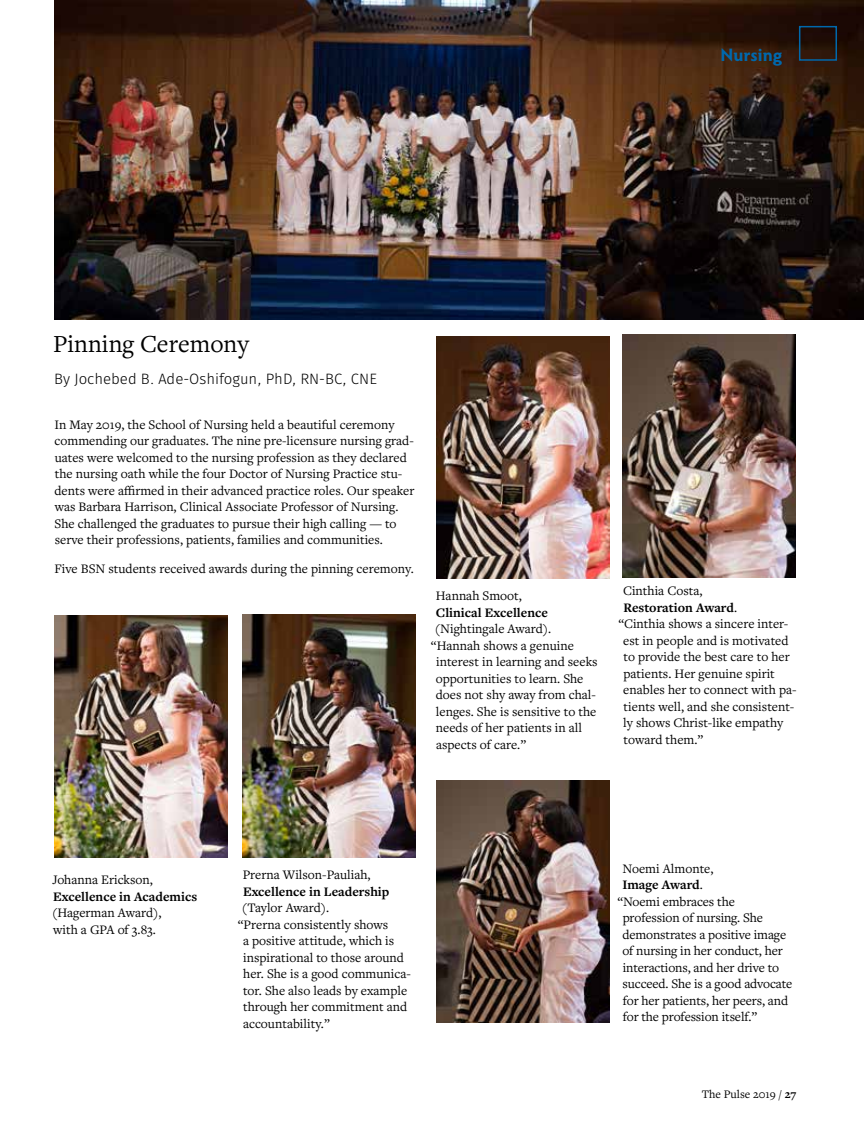
<style>
.page{position:relative;width:864px;height:1134px;background:#fff}
.page>*{position:absolute;margin:0;border:0;box-sizing:border-box;transform-origin:0 0}
.t1{font:25.5px "Freight Text Pro";color:#000}
.t2{font:700 18px "Hypatia Sans Pro";color:#0068ac}
.t3{font:15px "Fira Sans OT Light";color:#000}
.t4{font:13.5px/16.5px "Freight Text Pro";color:#000}
.t5{font:700 13.5px "Freight Text Pro";color:#000}
.t6{font:12px "Freight Text Pro";color:#000}
.s1{font-weight:400}
.s2{font-weight:700}
</style>
<div class="page">
<img style="left:54px;top:0;width:810px;height:319px">
<div style="left:799px;top:26px;width:38px;height:35px;border:2px solid #0068ac"></div>
<img style="left:623px;top:335px;width:173px;height:243px">
<img style="left:437px;top:336px;width:172px;height:243px">
<img style="left:437px;top:780px;width:172px;height:243px">
<img style="left:242px;top:615px;width:173px;height:243px">
<img style="left:55px;top:615px;width:172px;height:243px">
<h2 class="t2" style="left:721px;top:42px;width:63px">Nursing</h2>
<h1 class="t1" style="left:53px;top:327px;width:197px">Pinning Ceremony</h1>
<p class="t3" style="left:54px;top:368px;width:324px">By Jochebed B. Ade-Oshifogun, PhD, RN-BC, CNE</p>
<p class="t4" style="left:54px;top:416px;width:362px">In May 2019, the School of Nursing held a beautiful ceremony commending our graduates. The nine pre-licensure nursing grad&shy;uates were welcomed to the nursing profession as they declared the nursing oath while the four Doctor of Nursing Practice stu&shy;dents were affirmed in their advanced practice roles. Our speaker was Barbara Harrison, Clinical Associate Professor of Nursing.<br>She challenged the graduates to pursue their high calling — to serve their professions, patients, families and communities.</p>
<p class="t4" style="left:54px;top:560px;width:361px">Five BSN students received awards during the pinning ceremony.</p>
<p class="t4" style="left:436px;top:587px;width:88px">Hannah Smoot,</p>
<p class="t5" style="left:436px;top:604px;width:114px">Clinical Excellence</p>
<p class="t4" style="left:435px;top:620px;width:118px">(Nightingale Award).</p>
<p class="t4" style="left:431px;top:637px;width:144px">“Hannah shows a genuine</p>
<p class="t4" style="left:436px;top:653px;width:163px">interest in learning and seeks</p>
<p class="t4" style="left:436px;top:670px;width:149px">opportunities to learn. She</p>
<p class="t4" style="left:436px;top:686px;width:162px">does not shy away from chal-</p>
<p class="t4" style="left:436px;top:703px;width:162px">lenges. She is sensitive to the</p>
<p class="t4" style="left:436px;top:719px;width:148px">needs of her patients in all</p>
<p class="t4" style="left:436px;top:736px;width:92px">aspects of care.”</p>
<p class="t4" style="left:623px;top:582px;width:81px">Cinthia Costa,</p>
<p class="t5" style="left:623px;top:599px;width:115px">Restoration Award<span class="s1">.</span></p>
<p class="t4" style="left:618px;top:615px;width:172px">“Cinthia shows a sincere inter-</p>
<p class="t4" style="left:623px;top:632px;width:167px">est in people and is motivated</p>
<p class="t4" style="left:624px;top:648px;width:168px">to provide the best care to her</p>
<p class="t4" style="left:624px;top:665px;width:153px">patients. Her genuine spirit</p>
<p class="t4" style="left:623px;top:681px;width:175px">enables her to connect with pa-</p>
<p class="t4" style="left:624px;top:698px;width:172px">tients well, and she consistent-</p>
<p class="t4" style="left:623px;top:714px;width:161px">ly shows Christ-like empathy</p>
<p class="t4" style="left:624px;top:731px;width:81px">toward them.”</p>
<p class="t4" style="left:52px;top:871px;width:102px">Johanna Erickson,</p>
<p class="t5" style="left:53px;top:888px;width:146px">Excellence in Academics</p>
<p class="t4" style="left:52px;top:904px;width:111px">(Hagerman Award), with a GPA of 3.83.</p>
<p class="t4" style="left:243px;top:866px;width:129px">Prerna Wilson-Pauliah,</p>
<p class="t5" style="left:243px;top:883px;width:148px">Excellence in Leadership</p>
<p class="t4" style="left:242px;top:899px;width:89px">(Taylor Award).</p>
<p class="t4" style="left:238px;top:916px;width:152px">“Prerna consistently shows</p>
<p class="t4" style="left:243px;top:932px;width:153px">a positive attitude, which is</p>
<p class="t4" style="left:243px;top:949px;width:162px">inspirational to those around</p>
<p class="t4" style="left:243px;top:965px;width:169px">her. She is a good communica-</p>
<p class="t4" style="left:243px;top:982px;width:166px">tor. She also leads by example</p>
<p class="t4" style="left:243px;top:998px;width:166px">through her commitment and</p>
<p class="t4" style="left:243px;top:1015px;width:88px">accountability.”</p>
<p class="t4" style="left:622px;top:860px;width:93px">Noemi Almonte,</p>
<p class="t5" style="left:622px;top:876px;width:82px">Image Award<span class="s1">.</span></p>
<p class="t4" style="left:618px;top:893px;width:119px">“Noemi embraces the</p>
<p class="t4" style="left:623px;top:909px;width:142px">profession of nursing. She</p>
<p class="t4" style="left:622px;top:926px;width:165px">demonstrates a positive image</p>
<p class="t4" style="left:622px;top:942px;width:162px">of nursing in her conduct, her</p>
<p class="t4" style="left:623px;top:959px;width:158px">interactions, and her drive to</p>
<p class="t4" style="left:623px;top:975px;width:171px">succeed. She is a good advocate</p>
<p class="t4" style="left:623px;top:992px;width:167px">for her patients, her peers, and</p>
<p class="t4" style="left:623px;top:1008px;width:136px">for the profession itself.”</p>
<p class="t6" style="left:702px;top:1086px;width:96px">The Pulse 2019 / <span class="s2">27</span></p>
</div>
